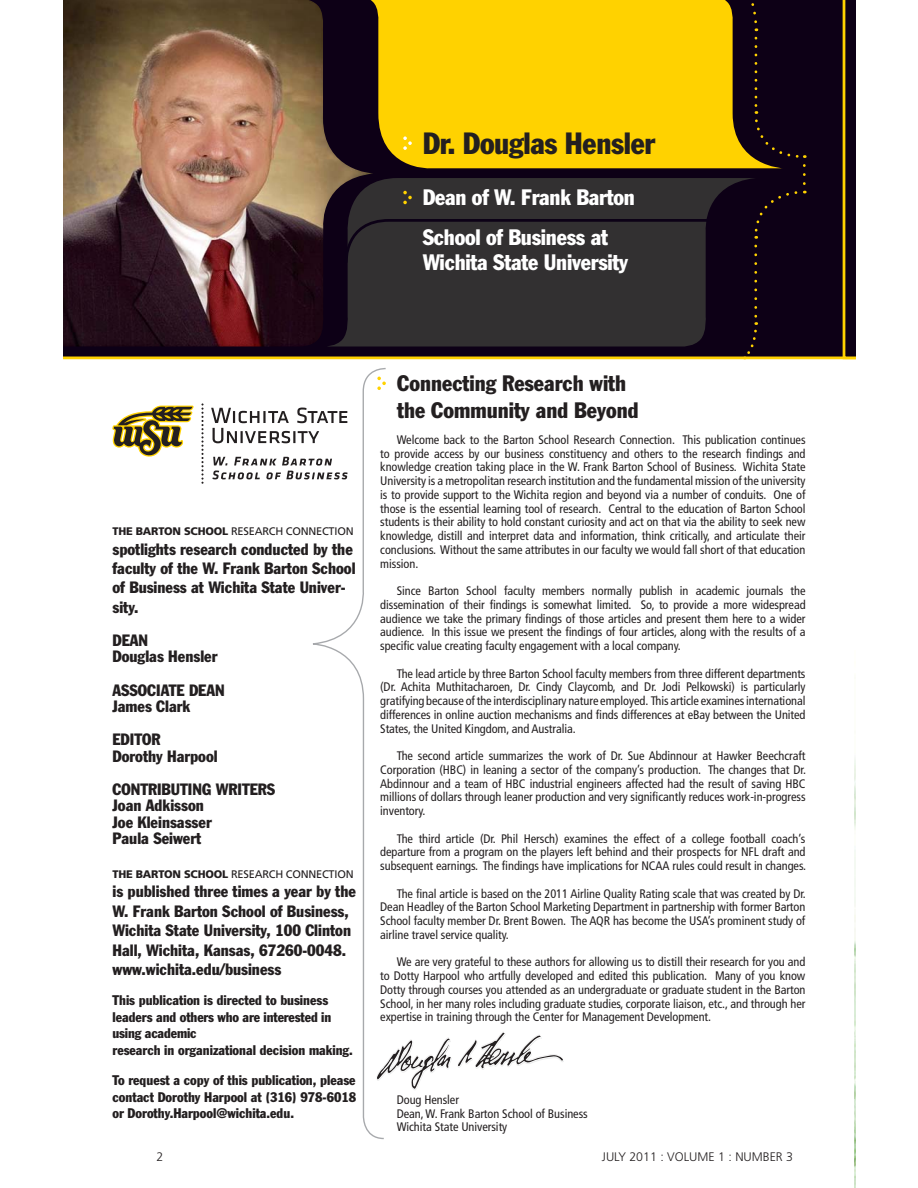
<style>
.page{position:relative;width:918px;height:1188px;background:#fff}
.page>*{position:absolute;margin:0;border:0;box-sizing:border-box;transform-origin:0 0}
.t1{font:condensed 30.3px "Franklin Gothic";letter-spacing:-.01em;color:#231f20}
.t2{font:condensed 22.05px/39.9px "Franklin Gothic";letter-spacing:-.01em;color:#fff}
.t3{font:condensed 22.05px/27.5px "Franklin Gothic";color:#231f20}
.t4{font:condensed 16.2px/19.4px "Franklin Gothic";color:#231f20}
.t5{font:condensed 13.8px/16.5px "Franklin Gothic";color:#231f20}
.t6{font:condensed 12.3px/13.8px "Frutiger";letter-spacing:-.005em;color:#231f20;text-align:justify}
.t7{font:300 12.3px "Frutiger";color:#231f20}
.t8{font:10.95px "Frutiger";letter-spacing:-.02em;color:#231f20}
.s1{font-weight:900}
</style>
<div class="page">
<svg style="left:387px;top:1032px;width:177px;height:58px"></svg>
<svg style="left:63px;top:0;width:778px;height:359px;background:#1c0d14"></svg>
<img style="left:63px;top:0;width:311px;height:347px">
<div style="left:783px;top:38px;width:22px;height:121px;background:#0d0016"></div>
<div style="left:753px;top:165px;width:53px;height:74px;background:#0d0016"></div>
<svg style="left:743px;top:246px;width:16px;height:113px"></svg>
<svg style="left:325px;top:178px;width:431px;height:169px;background:#2b262b"></svg>
<svg style="left:289px;top:0;width:494px;height:170px;background:#c19d09"></svg>
<svg style="left:403px;top:136px;width:9px;height:14px"></svg>
<svg style="left:312px;top:368px;width:75px;height:772px"></svg>
<svg style="left:377px;top:377px;width:9px;height:13px"></svg>
<svg style="left:112px;top:406px;width:82px;height:51px"></svg>
<svg style="left:211px;top:408px;width:136px;height:35px"></svg>
<svg style="left:201px;top:403px;width:3px;height:81px"></svg>
<svg style="left:212px;top:457px;width:136px;height:22px"></svg>
<svg style="left:341px;top:218px;width:370px;height:47px;background:#2e2b2e"></svg>
<svg style="left:403px;top:191px;width:9px;height:13px"></svg>
<img style="left:855px;top:582px;width:1px;height:606px">
<svg style="left:841px;top:0;width:14px;height:360px;background:#3e2a11"></svg>
<h1 class="t1" style="left:423px;top:132px;width:234px">Dr. Douglas Hensler</h1>
<h2 class="t2" style="left:423px;top:179px;width:214px">Dean of W. Frank Barton<br>School of Business at</h2>
<h2 class="t2" style="left:423px;top:244px;width:207px">Wichita State University</h2>
<p class="t8" style="left:113px;top:527px;width:243px"><span class="s1">THE BARTON SCHOOL</span> RESEARCH CONNECTION</p>
<h3 class="t4" style="left:113px;top:540px;width:245px">spotlights research conducted by the faculty of the W. Frank Barton School of Business at Wichita State Univer&shy;sity.</h3>
<h3 class="t4" style="left:113px;top:633px;width:106px;line-height:16.5px">DEAN<br>Douglas Hensler</h3>
<h3 class="t4" style="left:113px;top:683px;width:114px;line-height:16.5px">ASSOCIATE DEAN<br>James Clark</h3>
<h3 class="t4" style="left:113px;top:732px;width:107px;line-height:16.5px">EDITOR<br>Dorothy Harpool</h3>
<h3 class="t4" style="left:113px;top:782px;width:164px;line-height:16.5px">CONTRIBUTING WRITERS<br>Joan Adkisson<br>Joe Kleinsasser<br>Paula Seiwert</h3>
<p class="t8" style="left:113px;top:870px;width:243px"><span class="s1">THE BARTON SCHOOL</span> RESEARCH CONNECTION</p>
<h3 class="t4" style="left:113px;top:883px;width:245px">is published three times a year by the W. Frank Barton School of Business, Wichita State University, 100 Clinton Hall, Wichita, Kansas, 67260-0048. www.wichita.edu/business</h3>
<p class="t5" style="left:113px;top:993px;width:242px">This publication is directed to business leaders and others who are interested in using academic<br>research in organizational decision making.</p>
<p class="t5" style="left:113px;top:1073px;width:245px;text-align:justify">To request a copy of this publication, please contact Dorothy Harpool at (316) 978-6018 or Dorothy.Harpool@wichita.edu.</p>
<h2 class="t3" style="left:397px;top:371px;width:243px">Connecting Research with the Community and Beyond</h2>
<p class="t6" style="left:380px;top:434px;width:427px;text-indent:16px">Welcome back to the Barton School Research Connection. This publication continues to provide access by our business constituency and others to the research findings and knowledge creation taking place in the W. Frank Barton School of Business. Wichita State University is a metropolitan research institution and the fundamental mission of the university is to provide support to the Wichita region and beyond via a number of conduits. One of those is the essential learning tool of research. Central to the education of Barton School students is their ability to hold constant curiosity and act on that via the ability to seek new knowledge, distill and interpret data and information, think critically, and articulate their conclusions. Without the same attributes in our faculty we would fall short of that education mission.</p>
<p class="t6" style="left:380px;top:585px;width:427px;text-indent:16px">Since Barton School faculty members normally publish in academic journals the dissemination of their findings is somewhat limited. So, to provide a more widespread audience we take the primary findings of those articles and present them here to a wider audience. In this issue we present the findings of four articles, along with the results of a specific value creating faculty engagement with a local company.</p>
<p class="t6" style="left:380px;top:667px;width:427px;text-indent:16px">The lead article by three Barton School faculty members from three different departments (Dr. Achita Muthitacharoen, Dr. Cindy Claycomb, and Dr. Jodi Pelkowski) is particularly gratifying because of the interdisciplinary nature employed. This article examines international differences in online auction mechanisms and finds differences at eBay between the United States, the United Kingdom, and Australia.</p>
<p class="t6" style="left:380px;top:750px;width:427px;text-indent:16px">The second article summarizes the work of Dr. Sue Abdinnour at Hawker Beechcraft Corporation (HBC) in leaning a sector of the company’s production. The changes that Dr.<br>Abdinnour and a team of HBC industrial engineers affected had the result of saving HBC millions of dollars through leaner production and very significantly reduces work-in-progress inventory.</p>
<p class="t6" style="left:380px;top:832px;width:427px;text-indent:16px">The third article (Dr. Phil Hersch) examines the effect of a college football coach’s departure from a program on the players left behind and their prospects for NFL draft and subsequent earnings. The findings have implications for NCAA rules could result in changes.</p>
<p class="t6" style="left:380px;top:887px;width:427px;text-indent:16px">The final article is based on the 2011 Airline Quality Rating scale that was created by Dr.<br>Dean Headley of the Barton School Marketing Department in partnership with former Barton School faculty member Dr. Brent Bowen. The AQR has become the USA’s prominent study of airline travel service quality.</p>
<p class="t6" style="left:380px;top:956px;width:427px;text-indent:16px">We are very grateful to these authors for allowing us to distill their research for you and to Dotty Harpool who artfully developed and edited this publication. Many of you know Dotty through courses you attended as an undergraduate or graduate student in the Barton School, in her many roles including graduate studies, corporate liaison, etc., and through her expertise in training through the Center for Management Development.</p>
<p class="t6" style="left:397px;top:1094px;width:193px;text-align:left">Doug Hensler<br>Dean, W. Frank Barton School of Business<br>Wichita State University</p>
<p class="t7" style="left:156px;top:1151px;width:8px">2</p>
<p class="t7" style="left:602px;top:1151px;width:193px">JULY 2011 : VOLUME 1 : NUMBER 3</p>
</div>
